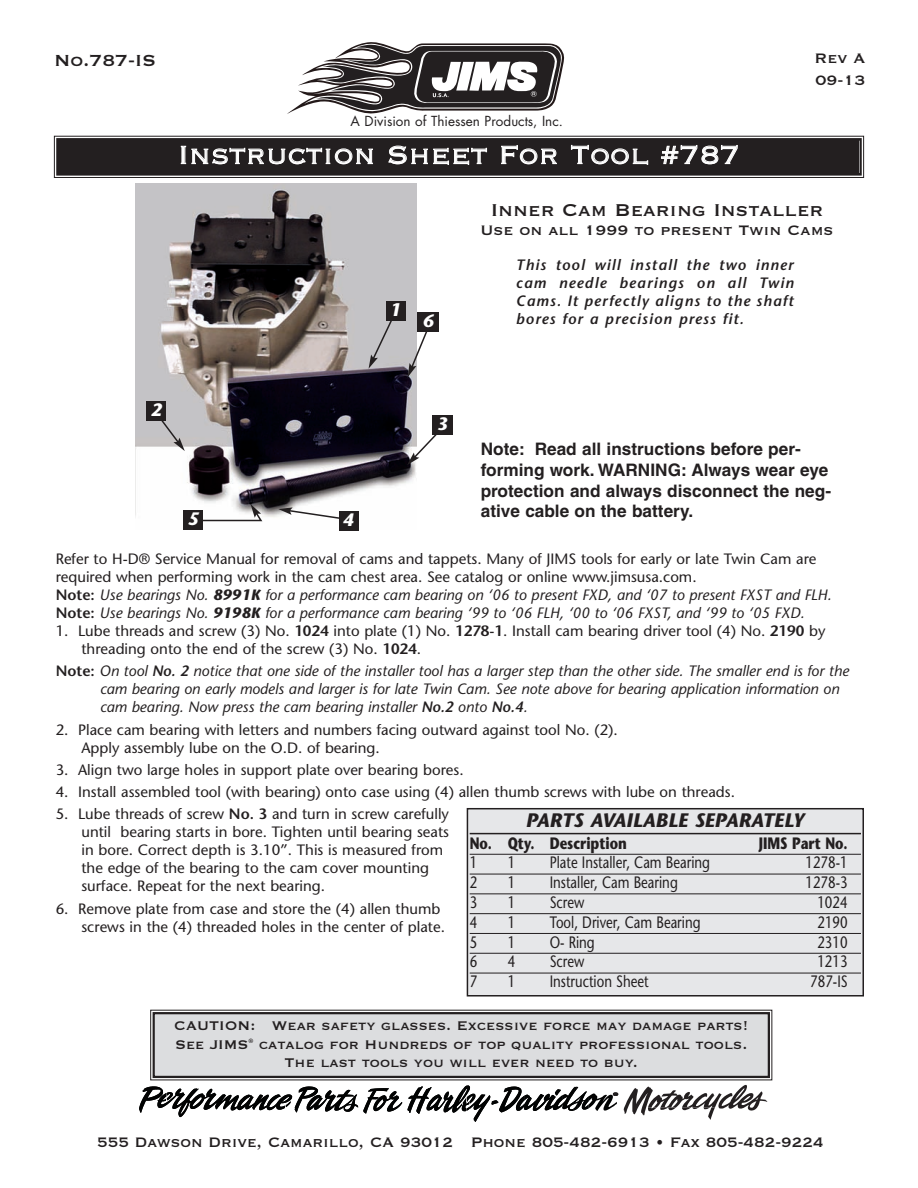
<style>
.page{position:relative;width:918px;height:1188px;background:#fff}
.page>*{position:absolute;margin:0;border:0;box-sizing:border-box;transform-origin:0 0}
.t1{font:33px "Copperplate Thirty Two BC";color:#fff}
.t2{font:22.5px "Copperplate Thirty One BC";color:#231f20}
.t3{font:21px "Copperplate Thirty One BC";color:#231f20}
.t4{font:italic 700 19.5px "Stone Sans";color:#231f20}
.t5{font:18px/21.6px "Copperplate Thirty One BC";color:#231f20}
.t6{font:italic 700 18px "Stone Sans";color:#fff}
.t7{font:700 17.25px/20.7px "Helvetica";color:#231f20}
.t8{font:16.5px "Stone Sans";color:#231f20;scale:.8 1}
.t9{font:16.5px/18.3px "Copperplate Thirty One BC";color:#231f20;text-align:center}
.t10{font:700 16.5px "Stone Sans";color:#231f20;scale:.8 1}
.t11{font:15px/18px "Stone Sans";color:#231f20}
.t12{font:italic 15px/18px "Stone Sans";color:#231f20}
.t13{font:italic 600 15px/18px "Stone Sans";letter-spacing:.075em;color:#231f20;text-align:justify}
.t14{font:13.5px "Futura";color:#231f20}
.s1{font-weight:600}
.s2{font-style:italic}
.s3{font-weight:700;font-style:italic}
.s4{font-weight:600;font-style:normal}
</style>
<div class="page">
<img style="left:135px;top:183px;width:281px;height:346px">
<div style="left:386px;top:301px;width:19px;height:20px;background:#231f20"></div>
<svg style="left:369px;top:319px;width:24px;height:50px"></svg>
<div style="left:432px;top:415px;width:20px;height:19px;background:#231f20"></div>
<svg style="left:407px;top:430px;width:34px;height:35px"></svg>
<div style="left:418px;top:313px;width:21px;height:19px;background:#231f20"></div>
<svg style="left:408px;top:328px;width:20px;height:49px"></svg>
<div style="left:147px;top:401px;width:19px;height:19px;background:#231f20"></div>
<svg style="left:159px;top:418px;width:26px;height:33px"></svg>
<div style="left:339px;top:511px;width:19px;height:19px;background:#231f20"></div>
<div style="left:184px;top:510px;width:19px;height:19px;background:#231f20"></div>
<svg style="left:278px;top:507px;width:69px;height:14px"></svg>
<div style="left:58px;top:140px;width:802px;height:33px;background:#231f20"></div>
<div style="left:54px;top:136px;width:810px;height:42px;border:1px solid #231f20"></div>
<div style="left:56px;top:138px;width:806px;height:38px;border:2px solid #231f20"></div>
<div style="left:155px;top:1014px;width:613px;height:62px;background:#dcdddf"></div>
<div style="left:153px;top:1012px;width:617px;height:66px;border:2px solid #231f20"></div>
<svg style="left:139px;top:1085px;width:628px;height:37px"></svg>
<div style="left:468px;top:809px;width:394px;height:186px;background:#e6e7e9"></div>
<hr style="left:470px;top:833px;width:391px;height:1px;background:#231f20">
<hr style="left:470px;top:854px;width:391px;height:1px;background:#231f20">
<hr style="left:470px;top:874px;width:391px;height:1px;background:#231f20">
<hr style="left:470px;top:893px;width:391px;height:1px;background:#231f20">
<hr style="left:470px;top:913px;width:391px;height:1px;background:#231f20">
<hr style="left:470px;top:933px;width:391px;height:1px;background:#231f20">
<hr style="left:470px;top:953px;width:391px;height:1px;background:#231f20">
<hr style="left:470px;top:973px;width:391px;height:1px;background:#231f20">
<div style="left:467px;top:808px;width:397px;height:189px;border:2px solid #231f20"></div>
<svg style="left:197px;top:504px;width:67px;height:18px"></svg>
<svg style="left:287px;top:42px;width:278px;height:72px"></svg>
<h3 class="t3" style="left:54px;top:47px;width:104px">No.787-IS</h3>
<p class="t14" style="left:351px;top:115px;width:214px">A Division of Thiessen Products, Inc.</p>
<h1 class="t1" style="left:178px;top:133px;width:564px">Instruction Sheet For Tool #787</h1>
<p class="t5" style="left:814px;top:46px;width:53px">Rev A<br>09-13</p>
<p class="t6" style="left:390px;top:303px;width:13px">1</p>
<p class="t6" style="left:422px;top:314px;width:13px">6</p>
<h2 class="t2" style="left:491px;top:195px;width:334px">Inner Cam Bearing Installer</h2>
<p class="t5" style="left:480px;top:218px;width:355px">Use on all 1999 to present Twin Cams</p>
<p class="t13" style="left:516px;top:257px;width:279px">This tool will install the two inner cam needle bearings on all Twin Cams. It perfectly aligns to the shaft bores for a precision press fit.</p>
<p class="t6" style="left:151px;top:402px;width:13px">2</p>
<p class="t6" style="left:188px;top:512px;width:13px">5</p>
<p class="t6" style="left:343px;top:512px;width:13px">4</p>
<p class="t6" style="left:436px;top:416px;width:13px">3</p>
<p class="t7" style="left:481px;top:440px;width:352px">Note: Read all instructions before per&shy;forming work. WARNING: Always wear eye protection and always disconnect the neg&shy;ative cable on the battery.</p>
<p class="t11" style="left:56px;top:551px;width:778px">Refer to H-D® Service Manual for removal of cams and tappets. Many of JIMS tools for early or late Twin Cam are required when performing work in the cam chest area. See catalog or online www.jimsusa.com.<br><span class="s1">Note:</span> <span class="s2">Use bearings No.</span> <span class="s3">8991K</span> <span class="s2">for a performance cam bearing on ‘06 to present FXD, and ‘07 to present FXST and FLH.<br></span><span class="s1">Note:</span> <span class="s2">Use bearings No.</span> <span class="s3">9198K</span> <span class="s2">for a performance cam bearing ‘99 to ‘06 FLH, ‘00 to ‘06 FXST, and ‘99 to ‘05 FXD.</span></p>
<p class="t11" style="left:81px;top:623px;width:746px;text-indent:-26px">1. Lube threads and screw (3) No. <span class="s1">1024</span> into plate (1) No. <span class="s1">1278-1</span>. Install cam bearing driver tool (4) No. <span class="s1">2190</span> by threading onto the end of the screw (3) No. <span class="s1">1024</span>.</p>
<p class="t12" style="left:100px;top:664px;width:750px;text-indent:-44px"><span class="s4">Note:</span> On tool <span class="s1">No. 2</span> notice that one side of the installer tool has a larger step than the other side. The smaller end is for the cam bearing on early models and larger is for late Twin Cam. See note above for bearing application information on cam bearing. Now press the cam bearing installer <span class="s1">No.2</span> onto <span class="s1">No.4</span>.</p>
<p class="t11" style="left:81px;top:722px;width:538px;text-indent:-26px">2. Place cam bearing with letters and numbers facing outward against tool No. (2).<br>Apply assembly lube on the O.D. of bearing.</p>
<p class="t11" style="left:56px;top:762px;width:409px">3. Align two large holes in support plate over bearing bores.</p>
<p class="t11" style="left:56px;top:784px;width:681px">4. Install assembled tool (with bearing) onto case using (4) allen thumb screws with lube on threads.</p>
<p class="t11" style="left:81px;top:807px;width:369px;text-indent:-26px">5. Lube threads of screw <span class="s1">No. 3</span> and turn in screw carefully until bearing starts in bore. Tighten until bearing seats in bore. Correct depth is 3.10”. This is measured from the edge of the bearing to the cam cover mounting surface. Repeat for the next bearing.</p>
<p class="t11" style="left:81px;top:901px;width:365px;text-indent:-26px">6. Remove plate from case and store the (4) allen thumb screws in the (4) threaded holes in the center of plate.</p>
<h3 class="t4" style="left:526px;top:813px;width:281px">PARTS AVAILABLE SEPARATELY</h3>
<p class="t10" style="left:470px;top:837px;width:198px">No. Qty. Description</p>
<p class="t10" style="left:759px;top:837px;width:113px">JIMS Part No.</p>
<p class="t8" style="left:470px;top:856px;width:11px">1</p>
<p class="t8" style="left:508px;top:856px;width:11px">1</p>
<p class="t8" style="left:550px;top:856px;width:202px">Plate Installer, Cam Bearing</p>
<p class="t8" style="left:805px;top:856px;width:54px">1278-1</p>
<p class="t8" style="left:470px;top:876px;width:11px">2</p>
<p class="t8" style="left:508px;top:876px;width:11px">1</p>
<p class="t8" style="left:550px;top:876px;width:162px">Installer, Cam Bearing</p>
<p class="t8" style="left:805px;top:876px;width:54px">1278-3</p>
<p class="t8" style="left:470px;top:896px;width:11px">3</p>
<p class="t8" style="left:508px;top:896px;width:11px">1</p>
<p class="t8" style="left:550px;top:896px;width:45px">Screw</p>
<p class="t8" style="left:817px;top:896px;width:39px">1024</p>
<p class="t8" style="left:470px;top:916px;width:11px">4</p>
<p class="t8" style="left:508px;top:916px;width:11px">1</p>
<p class="t8" style="left:550px;top:916px;width:190px">Tool, Driver, Cam Bearing</p>
<p class="t8" style="left:817px;top:916px;width:39px">2190</p>
<p class="t8" style="left:470px;top:936px;width:11px">5</p>
<p class="t8" style="left:508px;top:936px;width:11px">1</p>
<p class="t8" style="left:550px;top:936px;width:58px">O- Ring</p>
<p class="t8" style="left:817px;top:936px;width:39px">2310</p>
<p class="t8" style="left:470px;top:955px;width:11px">6</p>
<p class="t8" style="left:508px;top:955px;width:11px">4</p>
<p class="t8" style="left:550px;top:955px;width:45px">Screw</p>
<p class="t8" style="left:817px;top:955px;width:39px">1213</p>
<p class="t8" style="left:470px;top:975px;width:11px">7</p>
<p class="t8" style="left:508px;top:975px;width:11px">1</p>
<p class="t8" style="left:550px;top:975px;width:125px">Instruction Sheet</p>
<p class="t8" style="left:810px;top:975px;width:48px">787-IS</p>
<p class="t9" style="left:174px;top:1016px;width:575px">CAUTION: Wear safety glasses. Excessive force may damage parts!<br>See JIMS<sup>®</sup> catalog for Hundreds of top quality professional tools.<br>The last tools you will ever need to buy.</p>
<p class="t5" style="left:97px;top:1130px;width:728px">555 Dawson Drive, Camarillo, CA 93012 Phone 805-482-6913 • Fax 805-482-9224</p>
</div>
